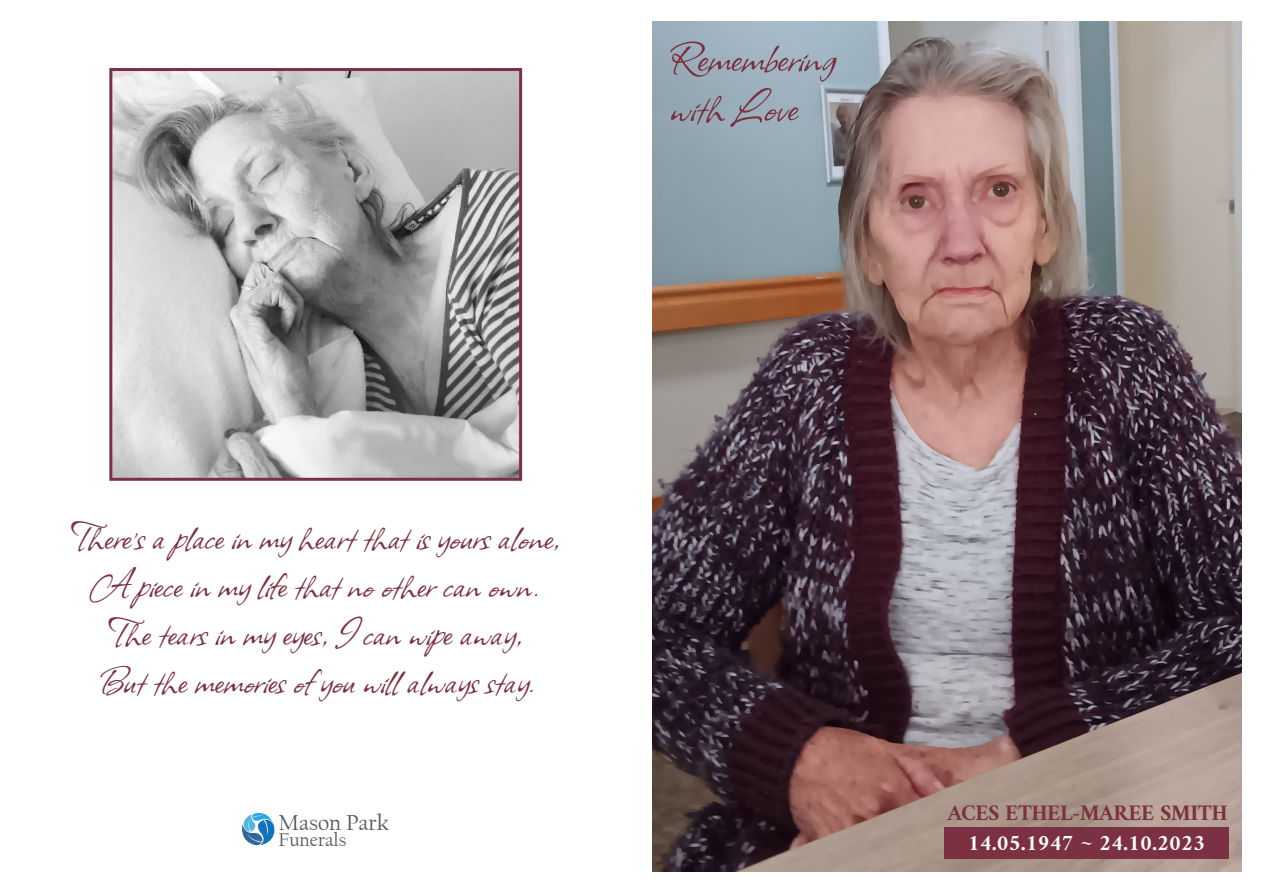
<style>
.page{position:relative;width:1263px;height:893px;background:#fff}
.page>*{position:absolute;margin:0;border:0;box-sizing:border-box;transform-origin:0 0}
.t1{font:52.5px/49.5px "Allison";color:#7b3141}
.t2{font:45px "Allison";color:#7b3141}
.t3{font:22.65px "Californian FB";color:#57585a}
.t4{font:700 22.5px "Amiri";color:#fff}
.t5{font:700 22.5px "Amiri";letter-spacing:-.02em;color:#7b3141}
.t6{font:19.2px "Californian FB";color:#57585a}
</style>
<div class="page">
<svg style="left:242px;top:812px;width:33px;height:34px"></svg>
<img style="left:653px;top:21px;width:589px;height:851px">
<div style="left:944px;top:827px;width:285px;height:32px;background:#7b3141"></div>
<img style="left:113px;top:72px;width:405px;height:405px">
<div style="left:109px;top:68px;width:413px;height:413px;border:3px solid #7b3141"></div>
<p class="t1" style="left:670px;top:32px;width:167px">Remembering with Love</p>
<p class="t2" style="left:72px;top:506px;width:489px">There’s a place in my heart that is yours alone,</p>
<p class="t2" style="left:93px;top:554px;width:447px">A piece in my life that no other can own.</p>
<p class="t2" style="left:109px;top:602px;width:414px">The tears in my eyes, I can wipe away,</p>
<p class="t2" style="left:98px;top:650px;width:437px">But the memories of you will always stay.</p>
<p class="t3" style="left:279px;top:810px;width:112px">Mason Park</p>
<p class="t6" style="left:279px;top:829px;width:69px">Funerals</p>
<p class="t5" style="left:947px;top:799px;width:282px">ACES ETHEL-MAREE SMITH</p>
<p class="t4" style="left:968px;top:829px;width:239px">14.05.1947 ~ 24.10.2023</p>
</div>
